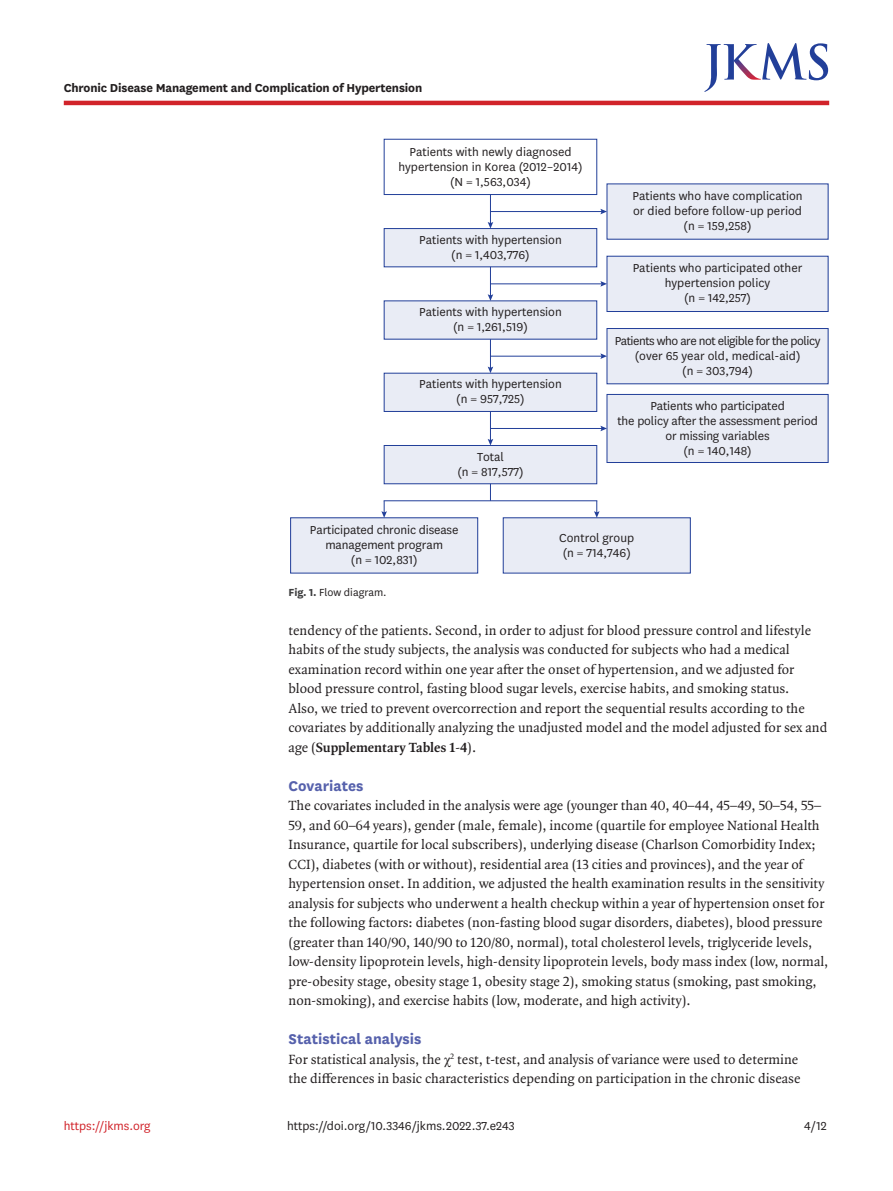
<style>
.page{position:relative;width:893px;height:1191px;background:#fff}
.page>*{position:absolute;margin:0;border:0;box-sizing:border-box;transform-origin:0 0}
.body_title2{font:700 16.5px "National";color:#5661ac}
.body_p_first{font:14.25px/19.5px "Quadraat OT";color:#231f20}
.body_p{font:14.25px/19.5px "Quadraat OT";color:#231f20}
.doi_running_footer{font:13.5px/15px "National";color:#231f20;text-align:center}
.doi_running_footer-2{font:13.5px/15px "National";letter-spacing:-.035em;color:#231f20;text-align:center}
.alt-title-type{font:700 13.5px "National";letter-spacing:-.01em;color:#231f20}
.t1{font:13.5px "National";color:#d1232a}
.fig_caption{font:12px "National";color:#231f20}
.s1{font-weight:700;color:#3e3e3f}
.s2{font-weight:700}
.s3{font-family:"Times New Roman"}
</style>
<div class="page">
<hr style="left:64px;top:101px;width:765px;height:4px;background:#d1232a">
<svg style="left:704px;top:43px;width:124px;height:49px"></svg>
<div style="left:384px;top:139px;width:213px;height:56px;border:1px solid #223f99"></div>
<div style="left:384px;top:228px;width:213px;height:39px;background:#e9ecf5"></div>
<div style="left:384px;top:228px;width:213px;height:39px;border:1px solid #223f99"></div>
<div style="left:384px;top:301px;width:213px;height:38px;background:#e9ecf5"></div>
<div style="left:384px;top:373px;width:213px;height:38px;background:#e9ecf5"></div>
<div style="left:384px;top:373px;width:213px;height:39px;border:1px solid #223f99"></div>
<div style="left:384px;top:445px;width:213px;height:39px;background:#e9ecf5"></div>
<div style="left:384px;top:445px;width:213px;height:39px;border:1px solid #223f99"></div>
<div style="left:291px;top:518px;width:187px;height:55px;background:#e9ecf5"></div>
<div style="left:503px;top:518px;width:187px;height:55px;background:#e9ecf5"></div>
<div style="left:607px;top:184px;width:221px;height:55px;background:#e9ecf5"></div>
<div style="left:607px;top:256px;width:221px;height:55px;background:#e9ecf5"></div>
<div style="left:607px;top:256px;width:221px;height:56px;border:1px solid #223f99"></div>
<div style="left:607px;top:328px;width:221px;height:56px;background:#e9ecf5"></div>
<div style="left:607px;top:328px;width:221px;height:56px;border:1px solid #223f99"></div>
<div style="left:607px;top:394px;width:221px;height:68px;background:#e9ecf5"></div>
<div style="left:607px;top:394px;width:221px;height:69px;border:1px solid #223f99"></div>
<hr style="left:490px;top:194px;width:1px;height:30px;background:#223f99">
<svg style="left:488px;top:222px;width:5px;height:6px"></svg>
<svg style="left:381px;top:501px;width:6px;height:17px"></svg>
<svg style="left:594px;top:501px;width:6px;height:17px"></svg>
<hr style="left:490px;top:211px;width:112px;height:1px;background:#223f99">
<svg style="left:600px;top:209px;width:7px;height:5px"></svg>
<svg style="left:488px;top:267px;width:5px;height:34px"></svg>
<hr style="left:490px;top:283px;width:112px;height:1px;background:#223f99">
<svg style="left:600px;top:281px;width:7px;height:6px"></svg>
<hr style="left:490px;top:339px;width:1px;height:30px;background:#223f99">
<svg style="left:488px;top:366px;width:5px;height:7px"></svg>
<hr style="left:490px;top:356px;width:112px;height:1px;background:#223f99">
<svg style="left:600px;top:353px;width:7px;height:6px"></svg>
<hr style="left:490px;top:411px;width:1px;height:30px;background:#223f99">
<svg style="left:488px;top:439px;width:5px;height:6px"></svg>
<hr style="left:490px;top:428px;width:112px;height:1px;background:#223f99">
<svg style="left:600px;top:426px;width:7px;height:5px"></svg>
<svg style="left:490px;top:484px;width:1px;height:16px"></svg>
<hr style="left:384px;top:500px;width:213px;height:1px;background:#223f99">
<p class="alt-title-type" style="left:64px;top:78px;width:360px">Chronic Disease Management and Complication of Hypertension</p>
<p class="doi_running_footer" style="left:398px;top:143px;width:186px">Patients with newly diagnosed hypertension in Korea (2012–2014) (N = 1,563,034)</p>
<p class="doi_running_footer" style="left:419px;top:232px;width:144px">Patients with hypertension (n = 1,403,776)</p>
<p class="doi_running_footer" style="left:419px;top:304px;width:144px">Patients with hypertension (n = 1,261,519)</p>
<p class="doi_running_footer" style="left:419px;top:376px;width:144px">Patients with hypertension (n = 957,725)</p>
<p class="doi_running_footer" style="left:457px;top:448px;width:68px">Total<br>(n = 817,577)</p>
<p class="doi_running_footer" style="left:632px;top:188px;width:172px">Patients who have complication or died before follow-up period (n = 159,258)</p>
<p class="doi_running_footer" style="left:633px;top:260px;width:171px">Patients who participated other hypertension policy<br>(n = 142,257)</p>
<p class="doi_running_footer-2" style="left:615px;top:332px;width:207px">Patients who are not eligible for the policy (over 65 year old, medical-aid)<br>(n = 303,794)</p>
<p class="doi_running_footer" style="left:617px;top:397px;width:202px">Patients who participated<br>the policy after the assessment period or missing variables<br>(n = 140,148)</p>
<p class="doi_running_footer" style="left:310px;top:522px;width:150px">Participated chronic disease management program<br>(n = 102,831)</p>
<p class="doi_running_footer" style="left:559px;top:529px;width:76px;text-align:left">Control group (n = 714,746)</p>
<p class="fig_caption" style="left:289px;top:584px;width:100px"><span class="s1">Fig. 1.</span> Flow diagram.</p>
<p class="body_p" style="left:289px;top:620px;width:540px">tendency of the patients. Second, in order to adjust for blood pressure control and lifestyle habits of the study subjects, the analysis was conducted for subjects who had a medical examination record within one year after the onset of hypertension, and we adjusted for blood pressure control, fasting blood sugar levels, exercise habits, and smoking status.<br>Also, we tried to prevent overcorrection and report the sequential results according to the covariates by additionally analyzing the unadjusted model and the model adjusted for sex and age (<span class="s2">Supplementary Tables 1</span>-<span class="s2">4</span>).</p>
<p class="body_title2" style="left:289px;top:774px;width:76px">Covariates</p>
<p class="body_p_first" style="left:289px;top:796px;width:541px">The covariates included in the analysis were age (younger than 40, 40–44, 45–49, 50–54, 55– 59, and 60–64 years), gender (male, female), income (quartile for employee National Health Insurance, quartile for local subscribers), underlying disease (Charlson Comorbidity Index; CCI), diabetes (with or without), residential area (13 cities and provinces), and the year of hypertension onset. In addition, we adjusted the health examination results in the sensitivity analysis for subjects who underwent a health checkup within a year of hypertension onset for the following factors: diabetes (non-fasting blood sugar disorders, diabetes), blood pressure (greater than 140/90, 140/90 to 120/80, normal), total cholesterol levels, triglyceride levels, low-density lipoprotein levels, high-density lipoprotein levels, body mass index (low, normal, pre-obesity stage, obesity stage 1, obesity stage 2), smoking status (smoking, past smoking, non-smoking), and exercise habits (low, moderate, and high activity).</p>
<p class="body_title2" style="left:289px;top:1027px;width:134px">Statistical analysis</p>
<p class="body_p_first" style="left:289px;top:1049px;width:513px">For statistical analysis, the <span class="s3">χ</span><sup>2</sup> test, t-test, and analysis of variance were used to determine the differences in basic characteristics depending on participation in the chronic disease</p>
<p class="doi_running_footer" style="left:804px;top:1117px;width:24px">4/12</p>
<p class="t1" style="left:64px;top:1116px;width:88px">https://jkms.org</p>
<p class="doi_running_footer" style="left:287px;top:1117px;width:229px">https://doi.org/10.3346/jkms.2022.37.e243</p>
</div>
